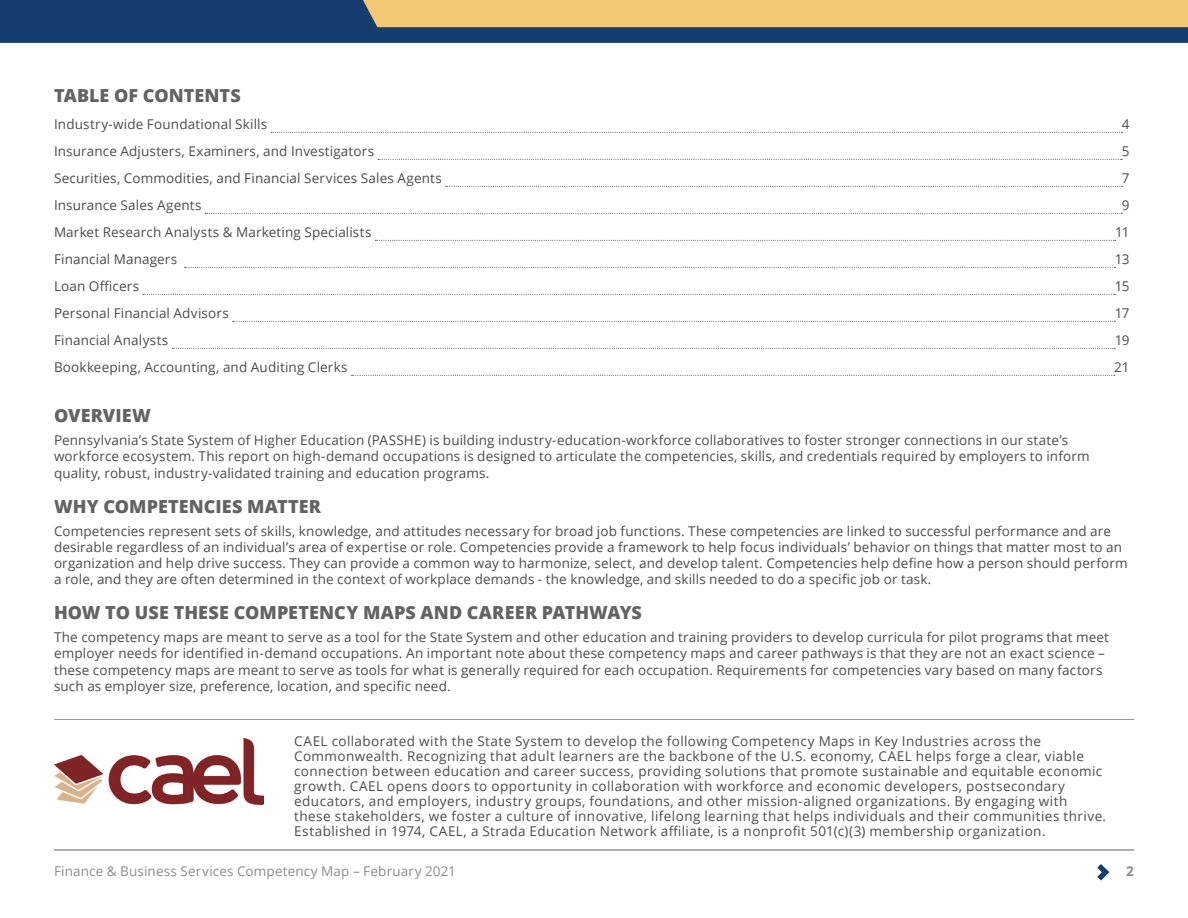
<style>
.page{position:relative;width:1188px;height:918px;background:#fff}
.page>*{position:absolute;margin:0;border:0;box-sizing:border-box;transform-origin:0 0}
.t1{font:800 18px "Open Sans";letter-spacing:.005em;color:#636366}
.t2{font:13.5px/16.2px "Open Sans";letter-spacing:.015em;color:#4b4c4d}
.t3{font:13.5px "Open Sans";letter-spacing:.01em;color:#8b8d90}
.t4{font:700 13.5px "Open Sans";color:#8b8d90}
</style>
<div class="page">
<svg style="left:1097px;top:864px;width:12px;height:17px"></svg>
<hr style="left:54px;top:850px;width:1080px;height:1px;background:#636366">
<svg style="left:0;top:0;width:1188px;height:43px;background:#173e6d"></svg>
<svg style="left:247px;top:0;width:941px;height:27px;background:#d5b575"></svg>
<svg style="left:271px;top:132px;width:851px;height:1px"></svg>
<svg style="left:378px;top:159px;width:744px;height:1px"></svg>
<svg style="left:446px;top:186px;width:676px;height:1px"></svg>
<svg style="left:205px;top:213px;width:917px;height:1px"></svg>
<svg style="left:375px;top:240px;width:741px;height:1px"></svg>
<svg style="left:185px;top:267px;width:930px;height:1px"></svg>
<svg style="left:143px;top:294px;width:972px;height:1px"></svg>
<svg style="left:233px;top:321px;width:882px;height:1px"></svg>
<svg style="left:172px;top:348px;width:943px;height:1px"></svg>
<svg style="left:352px;top:375px;width:763px;height:1px"></svg>
<img style="left:54px;top:739px;width:209px;height:65px">
<hr style="left:54px;top:719px;width:1080px;height:1px;background:#939598">
<p class="t1" style="left:54px;top:82px;width:188px">TABLE OF CONTENTS</p>
<p class="t2" style="left:54px;top:116px;width:215px">Industry-wide Foundational Skills</p>
<p class="t2" style="left:1122px;top:116px;width:9px">4</p>
<p class="t2" style="left:54px;top:143px;width:322px">Insurance Adjusters, Examiners, and Investigators</p>
<p class="t2" style="left:1122px;top:143px;width:9px">5</p>
<p class="t2" style="left:54px;top:170px;width:389px">Securities, Commodities, and Financial Services Sales Agents</p>
<p class="t2" style="left:1122px;top:170px;width:9px">7</p>
<p class="t2" style="left:54px;top:197px;width:149px">Insurance Sales Agents</p>
<p class="t2" style="left:1122px;top:197px;width:9px">9</p>
<p class="t2" style="left:54px;top:224px;width:319px">Market Research Analysts &amp; Marketing Specialists</p>
<p class="t2" style="left:1115px;top:224px;width:16px">11</p>
<p class="t2" style="left:54px;top:251px;width:125px">Financial Managers</p>
<p class="t2" style="left:1115px;top:251px;width:16px">13</p>
<p class="t2" style="left:54px;top:278px;width:87px">Loan Officers</p>
<p class="t2" style="left:1115px;top:278px;width:16px">15</p>
<p class="t2" style="left:54px;top:305px;width:176px">Personal Financial Advisors</p>
<p class="t2" style="left:1115px;top:305px;width:16px">17</p>
<p class="t2" style="left:54px;top:332px;width:116px">Financial Analysts</p>
<p class="t2" style="left:1115px;top:332px;width:16px">19</p>
<p class="t2" style="left:54px;top:359px;width:295px">Bookkeeping, Accounting, and Auditing Clerks</p>
<p class="t2" style="left:1114px;top:359px;width:17px">21</p>
<p class="t1" style="left:54px;top:402px;width:98px">OVERVIEW</p>
<p class="t2" style="left:54px;top:432px;width:1037px">Pennsylvania’s State System of Higher Education (PASSHE) is building industry-education-workforce collaboratives to foster stronger connections in our state’s workforce ecosystem. This report on high-demand occupations is designed to articulate the competencies, skills, and credentials required by employers to inform quality, robust, industry-validated training and education programs.</p>
<p class="t1" style="left:54px;top:492px;width:269px">WHY COMPETENCIES MATTER</p>
<p class="t2" style="left:54px;top:522px;width:1075px">Competencies represent sets of skills, knowledge, and attitudes necessary for broad job functions. These competencies are linked to successful performance and are desirable regardless of an individual’s area of expertise or role. Competencies provide a framework to help focus individuals’ behavior on things that matter most to an organization and help drive success. They can provide a common way to harmonize, select, and develop talent. Competencies help define how a person should perform a role, and they are often determined in the context of workplace demands - the knowledge, and skills needed to do a specific job or task.</p>
<p class="t1" style="left:54px;top:599px;width:589px">HOW TO USE THESE COMPETENCY MAPS AND CAREER PATHWAYS</p>
<p class="t2" style="left:54px;top:629px;width:1057px">The competency maps are meant to serve as a tool for the State System and other education and training providers to develop curricula for pilot programs that meet employer needs for identified in-demand occupations. An important note about these competency maps and career pathways is that they are not an exact science – these competency maps are meant to serve as tools for what is generally required for each occupation. Requirements for competencies vary based on many factors such as employer size, preference, location, and specific need.</p>
<p class="t2" style="left:294px;top:733px;width:813px;line-height:15px">CAEL collaborated with the State System to develop the following Competency Maps in Key Industries across the Commonwealth. Recognizing that adult learners are the backbone of the U.S. economy, CAEL helps forge a clear, viable connection between education and career success, providing solutions that promote sustainable and equitable economic growth. CAEL opens doors to opportunity in collaboration with workforce and economic developers, postsecondary educators, and employers, industry groups, foundations, and other mission-aligned organizations. By engaging with these stakeholders, we foster a culture of innovative, lifelong learning that helps individuals and their communities thrive.<br>Established in 1974, CAEL, a Strada Education Network affiliate, is a nonprofit 501(c)(3) membership organization.</p>
<p class="t3" style="left:54px;top:862px;width:404px">Finance &amp; Business Services Competency Map – February 2021</p>
<p class="t4" style="left:1126px;top:861px;width:9px">2</p>
</div>
